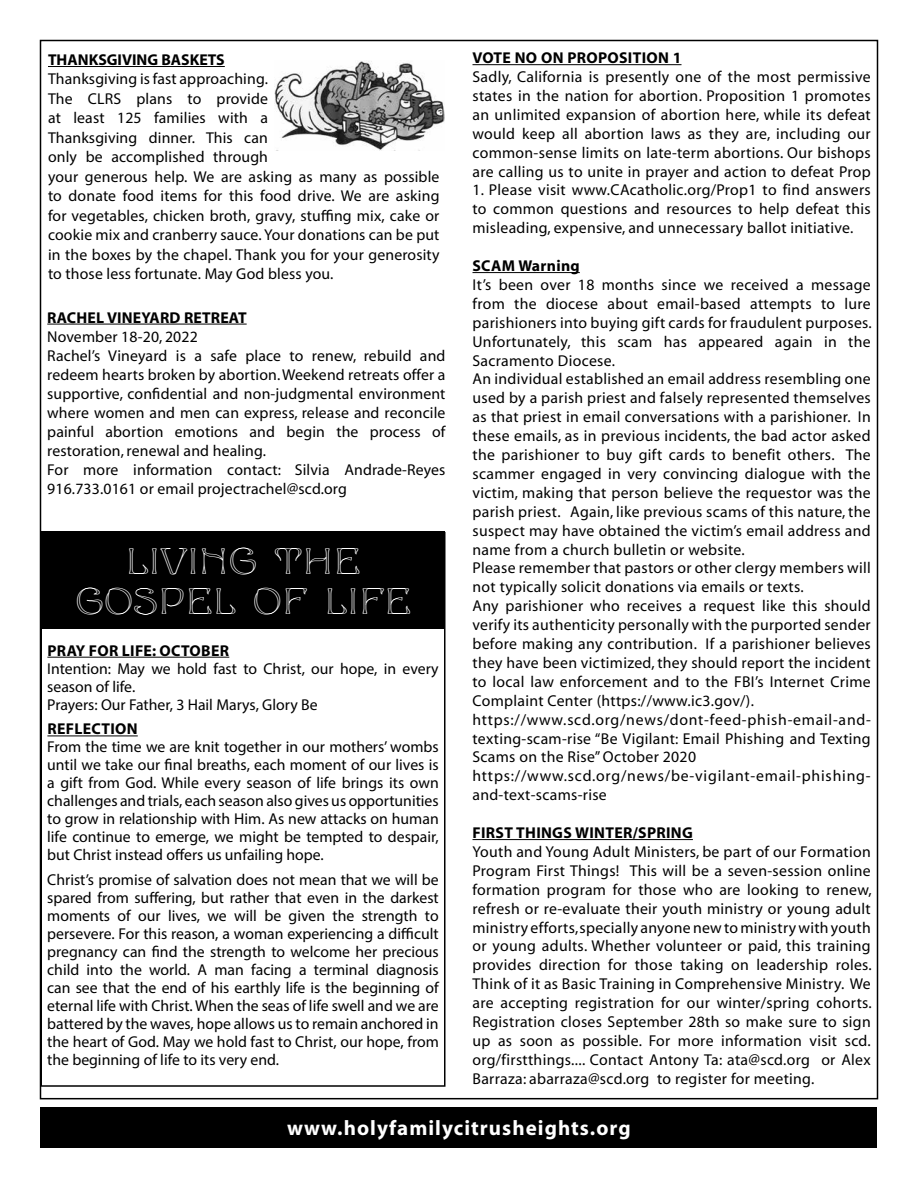
<style>
.page{position:relative;width:918px;height:1188px;background:#fff}
.page>*{position:absolute;margin:0;border:0;box-sizing:border-box;transform-origin:0 0}
.t1{font:33px/39.6px "Edda";color:#fff;text-align:center}
.t2{font:700 21px "Myriad";letter-spacing:.05em;color:#fff}
.t3{font:15.75px/18.9px "Myriad";letter-spacing:.02em;color:#000;text-align:justify}
.t4{font:15.75px/18px "Myriad Pro";letter-spacing:.01em;color:#000}
.t5{font:700 15.75px "Myriad";letter-spacing:.02em;color:#000}
.t6{font:700 15.75px "Myriad Pro";letter-spacing:.02em;color:#000}
.t7{font:700 15.75px "Myriad Pro";color:#000}
</style>
<div class="page">
<hr style="left:47px;top:324px;width:200px;height:1px;background:#000">
<div style="left:40px;top:1107px;width:838px;height:41px;background:#000"></div>
<hr style="left:472px;top:64px;width:210px;height:1px;background:#000">
<hr style="left:472px;top:272px;width:108px;height:1px;background:#000">
<hr style="left:472px;top:839px;width:221px;height:1px;background:#000">
<div style="left:40px;top:532px;width:406px;height:97px;background:#000"></div>
<div style="left:40px;top:532px;width:406px;height:555px;border:2px solid #000"></div>
<hr style="left:47px;top:657px;width:182px;height:1px;background:#000">
<hr style="left:47px;top:736px;width:91px;height:1px;background:#000">
<hr style="left:48px;top:66px;width:177px;height:1px;background:#000">
<img style="left:275px;top:61px;width:169px;height:89px">
<p class="t7" style="left:48px;top:49px;width:178px">THANKSGIVING BASKETS</p>
<p class="t4" style="left:48px;top:69px;width:393px;line-height:19.5px">Thanksgiving is fast approaching.<br>The CLRS plans to provide<br>at least 125 families with a<br>Thanksgiving dinner. This can<br>only be accomplished through<br>your generous help. We are asking as many as possible to donate food items for this food drive. We are asking for vegetables, chicken broth, gravy, stuffing mix, cake or cookie mix and cranberry sauce. Your donations can be put in the boxes by the chapel. Thank you for your generosity to those less fortunate. May God bless you.</p>
<p class="t5" style="left:47px;top:309px;width:201px">RACHEL VINEYARD RETREAT</p>
<p class="t3" style="left:47px;top:327px;width:400px;text-align:left">November 18-20, 2022<br>Rachel’s Vineyard is a safe place to renew, rebuild and redeem hearts broken by abortion. Weekend retreats offer a supportive, confidential and non-judgmental environment where women and men can express, release and reconcile painful abortion emotions and begin the process of restoration, renewal and healing.<br>For more information contact: Silvia Andrade-Reyes 916.733.0161 or email projectrachel@scd.org</p>
<h1 class="t1" style="left:75px;top:544px;width:338px">LIVING THE<br>GOSPEL OF LIFE</h1>
<p class="t6" style="left:47px;top:640px;width:183px">PRAY FOR LIFE: OCTOBER</p>
<p class="t4" style="left:47px;top:659px;width:393px">Intention: May we hold fast to Christ, our hope, in every season of life.<br>Prayers: Our Father, 3 Hail Marys, Glory Be</p>
<p class="t6" style="left:47px;top:719px;width:92px">REFLECTION</p>
<p class="t4" style="left:47px;top:738px;width:393px;text-align:justify">From the time we are knit together in our mothers’ wombs until we take our final breaths, each moment of our lives is a gift from God. While every season of life brings its own challenges and trials, each season also gives us opportunities to grow in relationship with Him. As new attacks on human life continue to emerge, we might be tempted to despair, but Christ instead offers us unfailing hope.</p>
<p class="t4" style="left:47px;top:871px;width:393px;text-align:justify">Christ’s promise of salvation does not mean that we will be spared from suffering, but rather that even in the darkest moments of our lives, we will be given the strength to persevere. For this reason, a woman experiencing a difficult pregnancy can find the strength to welcome her precious child into the world. A man facing a terminal diagnosis can see that the end of his earthly life is the beginning of eternal life with Christ. When the seas of life swell and we are battered by the waves, hope allows us to remain anchored in the heart of God. May we hold fast to Christ, our hope, from the beginning of life to its very end.</p>
<p class="t5" style="left:472px;top:50px;width:211px">VOTE NO ON PROPOSITION 1</p>
<p class="t3" style="left:472px;top:68px;width:400px">Sadly, California is presently one of the most permissive states in the nation for abortion. Proposition 1 promotes an unlimited expansion of abortion here, while its defeat would keep all abortion laws as they are, including our common-sense limits on late-term abortions. Our bishops are calling us to unite in prayer and action to defeat Prop</p>
<p class="t3" style="left:472px;top:181px;width:400px">1. Please visit www.CAcatholic.org/Prop1 to find answers to common questions and resources to help defeat this misleading, expensive, and unnecessary ballot initiative.</p>
<p class="t5" style="left:472px;top:258px;width:109px">SCAM Warning</p>
<p class="t3" style="left:472px;top:276px;width:401px;text-align:left">It’s been over 18 months since we received a message from the diocese about email-based attempts to lure parishioners into buying gift cards for fraudulent purposes.<br>Unfortunately, this scam has appeared again in the Sacramento Diocese.<br>An individual established an email address resembling one used by a parish priest and falsely represented themselves as that priest in email conversations with a parishioner. In these emails, as in previous incidents, the bad actor asked the parishioner to buy gift cards to benefit others. The scammer engaged in very convincing dialogue with the victim, making that person believe the requestor was the parish priest. Again, like previous scams of this nature, the suspect may have obtained the victim’s email address and name from a church bulletin or website.<br>Please remember that pastors or other clergy members will not typically solicit donations via emails or texts.<br>Any parishioner who receives a request like this should verify its authenticity personally with the purported sender before making any contribution. If a parishioner believes they have been victimized, they should report the incident to local law enforcement and to the FBI’s Internet Crime Complaint Center (https://www.ic3.gov/). https://www.scd.org/news/dont-feed-phish-email-and&shy;texting-scam-rise “Be Vigilant: Email Phishing and Texting Scams on the Rise” October 2020 https://www.scd.org/news/be-vigilant-email-phishing&shy;and-text-scams-rise</p>
<p class="t5" style="left:472px;top:825px;width:222px">FIRST THINGS WINTER/SPRING</p>
<p class="t3" style="left:472px;top:843px;width:401px">Youth and Young Adult Ministers, be part of our Formation Program First Things! This will be a seven-session online formation program for those who are looking to renew, refresh or re-evaluate their youth ministry or young adult ministry efforts, specially anyone new to ministry with youth or young adults. Whether volunteer or paid, this training provides direction for those taking on leadership roles.<br>Think of it as Basic Training in Comprehensive Ministry. We are accepting registration for our winter/spring cohorts.<br>Registration closes September 28th so make sure to sign up as soon as possible. For more information visit scd. org/firstthings.... Contact Antony Ta: ata@scd.org or Alex Barraza: abarraza@scd.org to register for meeting.</p>
<h2 class="t2" style="left:287px;top:1117px;width:345px">www.holyfamilycitrusheights.org</h2>
</div>
